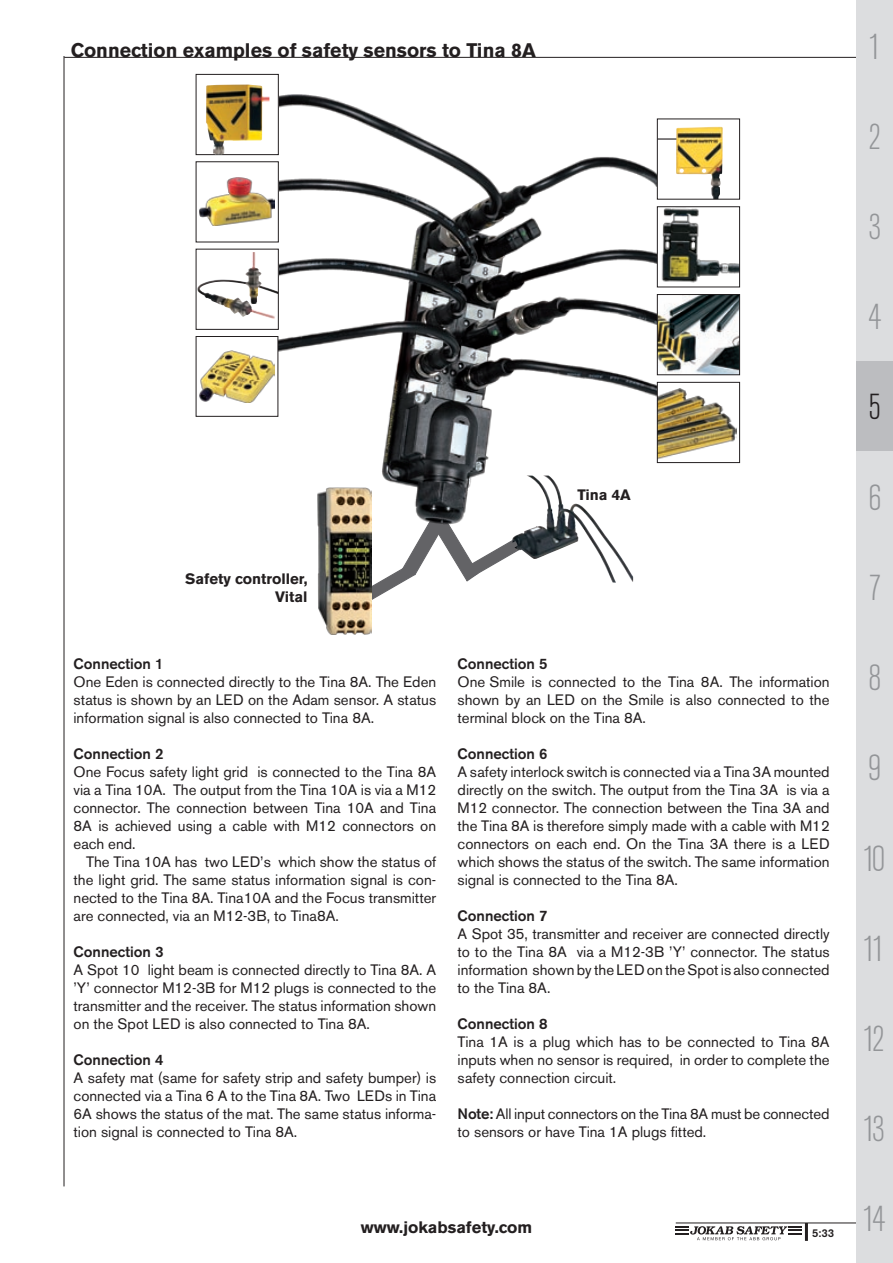
<style>
.page{position:relative;width:893px;height:1263px;background:#fff}
.page>*{position:absolute;margin:0;border:0;box-sizing:border-box;transform-origin:0 0}
.t1{font:300 condensed 36px "Akzidenz Grotesk BE";letter-spacing:-.085em;color:#939598}
.t2{font:300 condensed 36px "Akzidenz Grotesk BE";color:#231f20}
.t3{font:700 19.5px "Akzidenz Grotesk BE";color:#231f20}
.t4{font:700 16.5px "Akzidenz Grotesk BE";color:#231f20}
.t5{font:15px/18px "Akzidenz Grotesk BE";color:#231f20;text-align:justify}
.t6{font:500 15px "Akzidenz Grotesk BE";color:#231f20}
.t7{font:700 15px "Akzidenz Grotesk BE";color:#231f20}
.t8{font:500 11.25px "Akzidenz Grotesk BE";color:#231f20}
.s1{font-weight:500}
</style>
<div class="page">
<hr style="left:676px;top:1222px;width:217px;height:1px;background:#231f20">
<hr style="left:805px;top:1223px;width:3px;height:18px;background:#231f20">
<svg style="left:676px;top:1226px;width:126px;height:14px"></svg>
<hr style="left:64px;top:57px;width:793px;height:1px;background:#231f20">
<hr style="left:64px;top:56px;width:1px;height:1130px;background:#231f20">
<img style="left:523px;top:525px;width:36px;height:14px">
<img style="left:277px;top:94px;width:384px;height:431px">
<svg style="left:653px;top:188px;width:43px;height:29px"></svg>
<img style="left:659px;top:296px;width:79px;height:77px">
<div style="left:657px;top:294px;width:83px;height:81px;border:1px solid #231f20"></div>
<img style="left:198px;top:252px;width:78px;height:67px">
<div style="left:196px;top:249px;width:83px;height:81px;border:1px solid #231f20"></div>
<div style="left:657px;top:119px;width:83px;height:80px;background:#fff"></div>
<img style="left:676px;top:127px;width:46px;height:70px">
<div style="left:657px;top:119px;width:83px;height:80px;border:1px solid #231f20"></div>
<div style="left:196px;top:74px;width:83px;height:81px;border:1px solid #231f20"></div>
<img style="left:206px;top:85px;width:63px;height:70px">
<div style="left:657px;top:382px;width:83px;height:81px;background:#fff"></div>
<img style="left:659px;top:388px;width:77px;height:71px">
<div style="left:657px;top:382px;width:83px;height:81px;border:1px solid #231f20"></div>
<img style="left:199px;top:178px;width:76px;height:48px">
<img style="left:200px;top:351px;width:74px;height:51px">
<img style="left:659px;top:209px;width:79px;height:76px">
<div style="left:657px;top:207px;width:83px;height:80px;border:1px solid #231f20"></div>
<svg style="left:657px;top:138px;width:19px;height:2px"></svg>
<svg style="left:371px;top:517px;width:152px;height:90px"></svg>
<img style="left:318px;top:487px;width:53px;height:148px">
<div style="left:857px;top:0;width:36px;height:90px;background:#dcdddf"></div>
<div style="left:857px;top:361px;width:36px;height:90px;background:#bcbdc0"></div>
<div style="left:857px;top:90px;width:36px;height:90px;background:#dcdddf"></div>
<div style="left:857px;top:180px;width:36px;height:91px;background:#dcdddf"></div>
<div style="left:857px;top:271px;width:36px;height:90px;background:#dcdddf"></div>
<div style="left:857px;top:451px;width:36px;height:90px;background:#dcdddf"></div>
<div style="left:857px;top:541px;width:36px;height:90px;background:#dcdddf"></div>
<div style="left:857px;top:631px;width:36px;height:91px;background:#dcdddf"></div>
<div style="left:857px;top:722px;width:36px;height:90px;background:#dcdddf"></div>
<div style="left:857px;top:812px;width:36px;height:90px;background:#dcdddf"></div>
<div style="left:857px;top:902px;width:36px;height:90px;background:#dcdddf"></div>
<div style="left:857px;top:1082px;width:36px;height:91px;background:#dcdddf"></div>
<div style="left:857px;top:1173px;width:36px;height:90px;background:#dcdddf"></div>
<div style="left:857px;top:992px;width:36px;height:90px;background:#dcdddf"></div>
<p class="t3" style="left:71px;top:39px;width:467px">Connection examples of safety sensors to Tina 8A</p>
<p class="t7" style="left:185px;top:571px;width:124px">Safety controller,</p>
<p class="t7" style="left:275px;top:589px;width:34px">Vital</p>
<p class="t7" style="left:577px;top:486px;width:55px">Tina 4A</p>
<p class="t6" style="left:74px;top:655px;width:91px">Connection 1</p>
<p class="t5" style="left:74px;top:673px;width:364px">One Eden is connected directly to the Tina 8A. The Eden status is shown by an LED on the Adam sensor. A status information signal is also connected to Tina 8A.</p>
<p class="t6" style="left:74px;top:745px;width:91px">Connection 2</p>
<p class="t5" style="left:74px;top:763px;width:364px">One Focus safety light grid is connected to the Tina 8A via a Tina 10A. The output from the Tina 10A is via a M12 connector. The connection between Tina 10A and Tina 8A is achieved using a cable with M12 connectors on each end.</p>
<p class="t5" style="left:74px;top:853px;width:364px;text-indent:13px">The Tina 10A has two LED’s which show the status of the light grid. The same status information signal is con&shy;nected to the Tina 8A. Tina10A and the Focus transmitter are connected, via an M12-3B, to Tina8A.</p>
<p class="t6" style="left:74px;top:943px;width:91px">Connection 3</p>
<p class="t5" style="left:74px;top:961px;width:364px">A Spot 10 light beam is connected directly to Tina 8A. A ’Y’ connector M12-3B for M12 plugs is connected to the transmitter and the receiver. The status information shown on the Spot LED is also connected to Tina 8A.</p>
<p class="t6" style="left:74px;top:1051px;width:91px">Connection 4</p>
<p class="t5" style="left:74px;top:1069px;width:364px">A safety mat (same for safety strip and safety bumper) is connected via a Tina 6 A to the Tina 8A. Two LEDs in Tina 6A shows the status of the mat. The same status informa&shy;tion signal is connected to Tina 8A.</p>
<p class="t6" style="left:458px;top:655px;width:91px">Connection 5</p>
<p class="t5" style="left:458px;top:673px;width:374px">One Smile is connected to the Tina 8A. The information shown by an LED on the Smile is also connected to the terminal block on the Tina 8A.</p>
<p class="t6" style="left:458px;top:745px;width:91px">Connection 6</p>
<p class="t5" style="left:458px;top:763px;width:374px">A safety interlock switch is connected via a Tina 3A mounted directly on the switch. The output from the Tina 3A is via a M12 connector. The connection between the Tina 3A and the Tina 8A is therefore simply made with a cable with M12 connectors on each end. On the Tina 3A there is a LED which shows the status of the switch. The same information signal is connected to the Tina 8A.</p>
<p class="t6" style="left:458px;top:907px;width:91px">Connection 7</p>
<p class="t5" style="left:458px;top:925px;width:374px">A Spot 35, transmitter and receiver are connected directly to to the Tina 8A via a M12-3B ’Y’ connector. The status information shown by the LED on the Spot is also connected to the Tina 8A.</p>
<p class="t6" style="left:458px;top:1015px;width:91px">Connection 8</p>
<p class="t5" style="left:458px;top:1033px;width:374px">Tina 1A is a plug which has to be connected to Tina 8A inputs when no sensor is required, in order to complete the safety connection circuit.</p>
<p class="t5" style="left:458px;top:1105px;width:373px"><span class="s1">Note:</span> All input connectors on the Tina 8A must be connected to sensors or have Tina 1A plugs fitted.</p>
<p class="t4" style="left:361px;top:1217px;width:173px">www.jokabsafety.com</p>
<p class="t8" style="left:812px;top:1226px;width:23px">5:33</p>
<p class="t1" style="left:868px;top:27px;width:14px">1</p>
<p class="t1" style="left:868px;top:117px;width:14px">2</p>
<p class="t1" style="left:868px;top:207px;width:14px">3</p>
<p class="t1" style="left:868px;top:298px;width:14px">4</p>
<p class="t2" style="left:868px;top:388px;width:14px">5</p>
<p class="t1" style="left:868px;top:478px;width:14px">6</p>
<p class="t1" style="left:868px;top:568px;width:14px">7</p>
<p class="t1" style="left:868px;top:658px;width:14px">8</p>
<p class="t1" style="left:868px;top:749px;width:14px">9</p>
<p class="t1" style="left:863px;top:839px;width:24px">10</p>
<p class="t1" style="left:863px;top:929px;width:24px">11</p>
<p class="t1" style="left:863px;top:1019px;width:24px">12</p>
<p class="t1" style="left:863px;top:1109px;width:24px">13</p>
<p class="t1" style="left:862px;top:1200px;width:24px">14</p>
</div>
